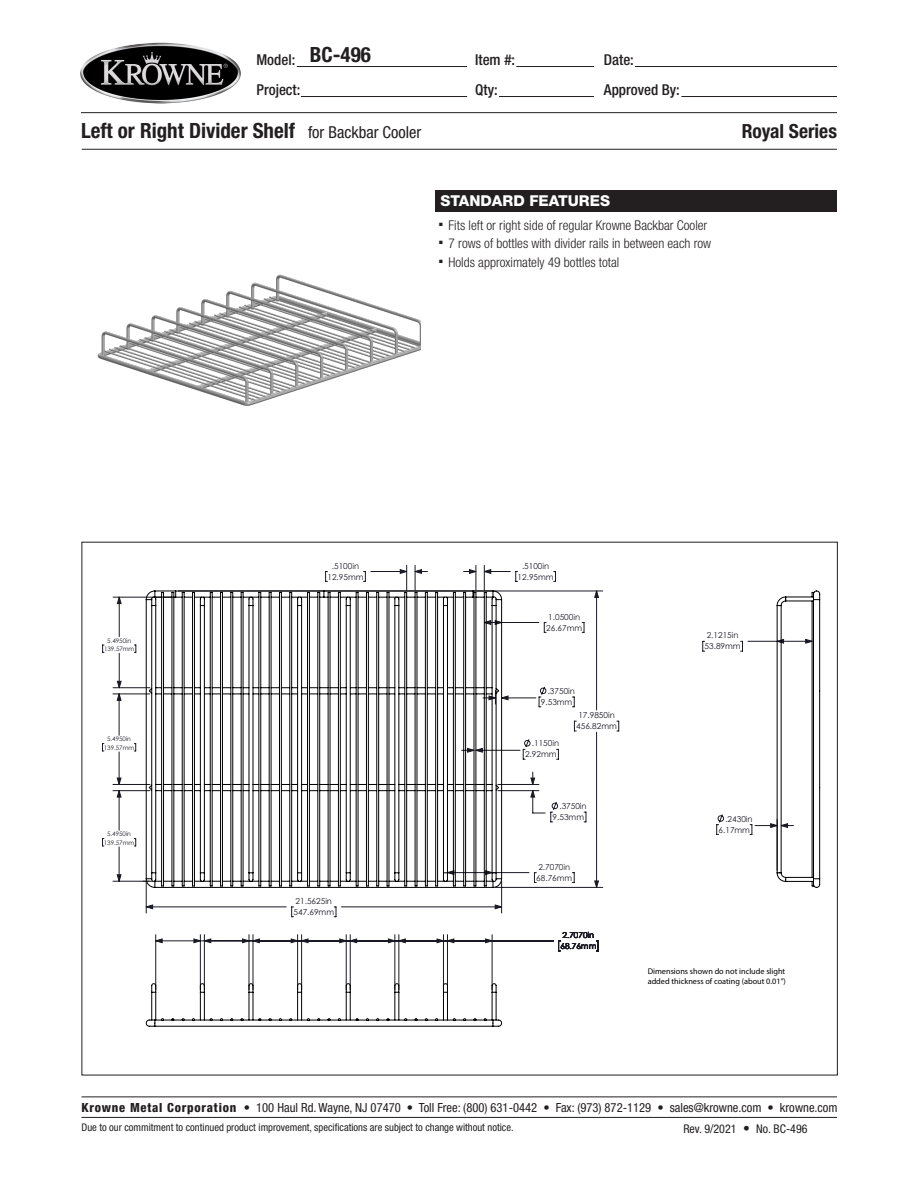
<style>
.page{position:relative;width:918px;height:1188px;background:#fff}
.page>*{position:absolute;margin:0;border:0;box-sizing:border-box;transform-origin:0 0}
.t1{font:700 condensed 21px "Helvetica Neue LT Std";color:#231f20}
.t2{font:700 condensed 19.5px "Helvetica Neue LT Std";color:#231f20}
.t3{font:500 condensed 15px/30px "Helvetica Neue LT Std";color:#231f20}
.t4{font:800 15px "Helvetica Neue LT Std";color:#fff}
.t5{font:300 condensed 13.5px "Helvetica Neue LT Std";color:#231f20}
.t6{font:condensed 12.6px "Helvetica Neue LT Std";color:#231f20}
.t7{font:condensed 12px "Helvetica Neue LT Std";color:#231f20}
.t8{font:condensed 10.5px "Helvetica Neue LT Std";color:#231f20}
.t9{font:8.25px/11.1px "Century Gothic";color:#191924}
.t10{font:8.25px/9.9px "Myriad Pro";color:#000}
.t11{font:6.15px/8.2px "Century Gothic";color:#191924;text-align:center}
.s1{font-weight:400;font-size:16.5px}
.s2{font-family:"Arial Unicode MS";font-weight:400;font-stretch:normal;font-size:15px}
.s3{font-weight:800}
.s4{font-size:13.5px}
</style>
<div class="page">
<hr style="left:82px;top:149px;width:755px;height:1px;background:#231f20">
<hr style="left:81px;top:112px;width:756px;height:1px;background:#231f20">
<hr style="left:297px;top:66px;width:170px;height:1px;background:#231f20">
<hr style="left:635px;top:66px;width:202px;height:1px;background:#231f20">
<hr style="left:516px;top:66px;width:78px;height:1px;background:#231f20">
<hr style="left:301px;top:96px;width:166px;height:1px;background:#231f20">
<hr style="left:681px;top:96px;width:156px;height:1px;background:#231f20">
<hr style="left:499px;top:96px;width:95px;height:1px;background:#231f20">
<img style="left:81px;top:42px;width:160px;height:61px">
<hr style="left:82px;top:1117px;width:755px;height:1px;background:#231f20">
<hr style="left:82px;top:1097px;width:755px;height:1px;background:#231f20">
<div style="left:436px;top:190px;width:401px;height:22px;background:#231f20"></div>
<img style="left:97px;top:274px;width:324px;height:132px">
<svg style="left:102px;top:645px;width:2px;height:8px"></svg>
<svg style="left:134px;top:645px;width:3px;height:8px"></svg>
<hr style="left:113px;top:597px;width:60px;height:1px;background:#191924">
<hr style="left:113px;top:687px;width:37px;height:1px;background:#191924">
<svg style="left:102px;top:743px;width:2px;height:9px"></svg>
<svg style="left:134px;top:743px;width:2px;height:9px"></svg>
<hr style="left:113px;top:694px;width:37px;height:1px;background:#191924">
<hr style="left:113px;top:784px;width:37px;height:1px;background:#191924">
<svg style="left:102px;top:838px;width:2px;height:9px"></svg>
<svg style="left:134px;top:838px;width:2px;height:9px"></svg>
<hr style="left:113px;top:790px;width:37px;height:1px;background:#191924">
<hr style="left:113px;top:881px;width:39px;height:1px;background:#191924">
<svg style="left:469px;top:565px;width:8px;height:5px"></svg>
<hr style="left:155px;top:935px;width:1px;height:55px;background:#191924">
<hr style="left:200px;top:935px;width:1px;height:55px;background:#191924">
<hr style="left:204px;top:935px;width:1px;height:55px;background:#191924">
<hr style="left:249px;top:935px;width:1px;height:55px;background:#191924">
<hr style="left:253px;top:935px;width:1px;height:55px;background:#191924">
<hr style="left:297px;top:935px;width:1px;height:55px;background:#191924">
<hr style="left:301px;top:935px;width:1px;height:55px;background:#191924">
<hr style="left:346px;top:935px;width:1px;height:55px;background:#191924">
<hr style="left:350px;top:935px;width:1px;height:55px;background:#191924">
<hr style="left:395px;top:935px;width:1px;height:55px;background:#191924">
<hr style="left:399px;top:935px;width:1px;height:55px;background:#191924">
<hr style="left:443px;top:935px;width:1px;height:55px;background:#191924">
<svg style="left:558px;top:943px;width:2px;height:8px"></svg>
<svg style="left:596px;top:943px;width:3px;height:8px"></svg>
<hr style="left:447px;top:935px;width:1px;height:55px;background:#191924">
<hr style="left:492px;top:935px;width:1px;height:55px;background:#191924">
<svg style="left:117px;top:597px;width:5px;height:285px"></svg>
<svg style="left:146px;top:570px;width:595px;height:373px"></svg>
<svg style="left:146px;top:590px;width:356px;height:298px"></svg>
<svg style="left:146px;top:983px;width:356px;height:44px"></svg>
<svg style="left:741px;top:590px;width:79px;height:298px"></svg>
<p class="t1" style="left:310px;top:42px;width:62px">BC-496</p>
<h3 class="t3" style="left:256px;top:45px;width:45px">Model:<br>Project:</h3>
<h3 class="t3" style="left:475px;top:45px;width:41px">Item #:<br>Qty:</h3>
<h3 class="t3" style="left:604px;top:45px;width:77px">Date:<br>Approved By:</h3>
<h1 class="t1" style="left:81px;top:118px;width:342px">Left or Right Divider Shelf <span class="s1">for Backbar Cooler</span></h1>
<h2 class="t2" style="left:742px;top:119px;width:97px">Royal Series</h2>
<p class="t4" style="left:441px;top:192px;width:171px">STANDARD FEATURES</p>
<p class="t11" style="left:104px;top:636px;width:32px">5.4950in<br>139.57mm</p>
<p class="t11" style="left:104px;top:735px;width:32px">5.4950in<br>139.57mm</p>
<p class="t11" style="left:104px;top:830px;width:32px">5.4950in<br>139.57mm</p>
<p class="t5" style="left:437px;top:217px;width:272px"><span class="s2">▪</span> Fits left or right side of regular Krowne Backbar Cooler</p>
<p class="t5" style="left:437px;top:236px;width:276px"><span class="s2">▪</span> 7 rows of bottles with divider rails in between each row</p>
<p class="t5" style="left:437px;top:255px;width:184px"><span class="s2">▪</span> Holds approximately 49 bottles total</p>
<p class="t9" style="left:327px;top:560px;width:38px;text-align:center">.5100in<br>12.95mm</p>
<p class="t9" style="left:294px;top:895px;width:42px">21.5625in<br>547.69mm</p>
<p class="t9" style="left:518px;top:560px;width:38px;text-align:center">.5100in<br>12.95mm</p>
<p class="t9" style="left:546px;top:611px;width:38px">1.0500in<br>26.67mm</p>
<p class="t9" style="left:541px;top:685px;width:35px;text-indent:7px">.3750in<br>9.53mm</p>
<p class="t9" style="left:525px;top:738px;width:35px;text-indent:7px">.1150in<br>2.92mm</p>
<p class="t9" style="left:576px;top:709px;width:42px">17.9850in<br>456.82mm</p>
<p class="t9" style="left:553px;top:800px;width:35px;text-indent:7px">.3750in<br>9.53mm</p>
<p class="t9" style="left:536px;top:861px;width:38px">2.7070in<br>68.76mm</p>
<p class="t9" style="left:560px;top:929px;width:38px">2.7070in<br>68.76mm</p>
<p class="t9" style="left:705px;top:630px;width:38px">2.1215in<br>53.89mm</p>
<p class="t9" style="left:719px;top:813px;width:35px;text-indent:7px">.2430in<br>6.17mm</p>
<p class="t10" style="left:648px;top:966px;width:140px">Dimensions shown do not include slight added thickness of coating (about 0.01”)</p>
<h3 class="t6" style="left:82px;top:1100px;width:758px"><span class="s3">Krowne Metal Corporation</span> • 100 Haul Rd. Wayne, NJ 07470 • Toll Free: (800) 631-0442 • Fax: (973) 872-1129 • sales@krowne.com • krowne.com</h3>
<p class="t8" style="left:82px;top:1121px;width:434px">Due to our commitment to continued product improvement, specifications are subject to change without notice.</p>
<h3 class="t7" style="left:683px;top:1122px;width:126px">Rev. 9/2021 <span class="s4">•</span> No. BC-496</h3>
</div>
